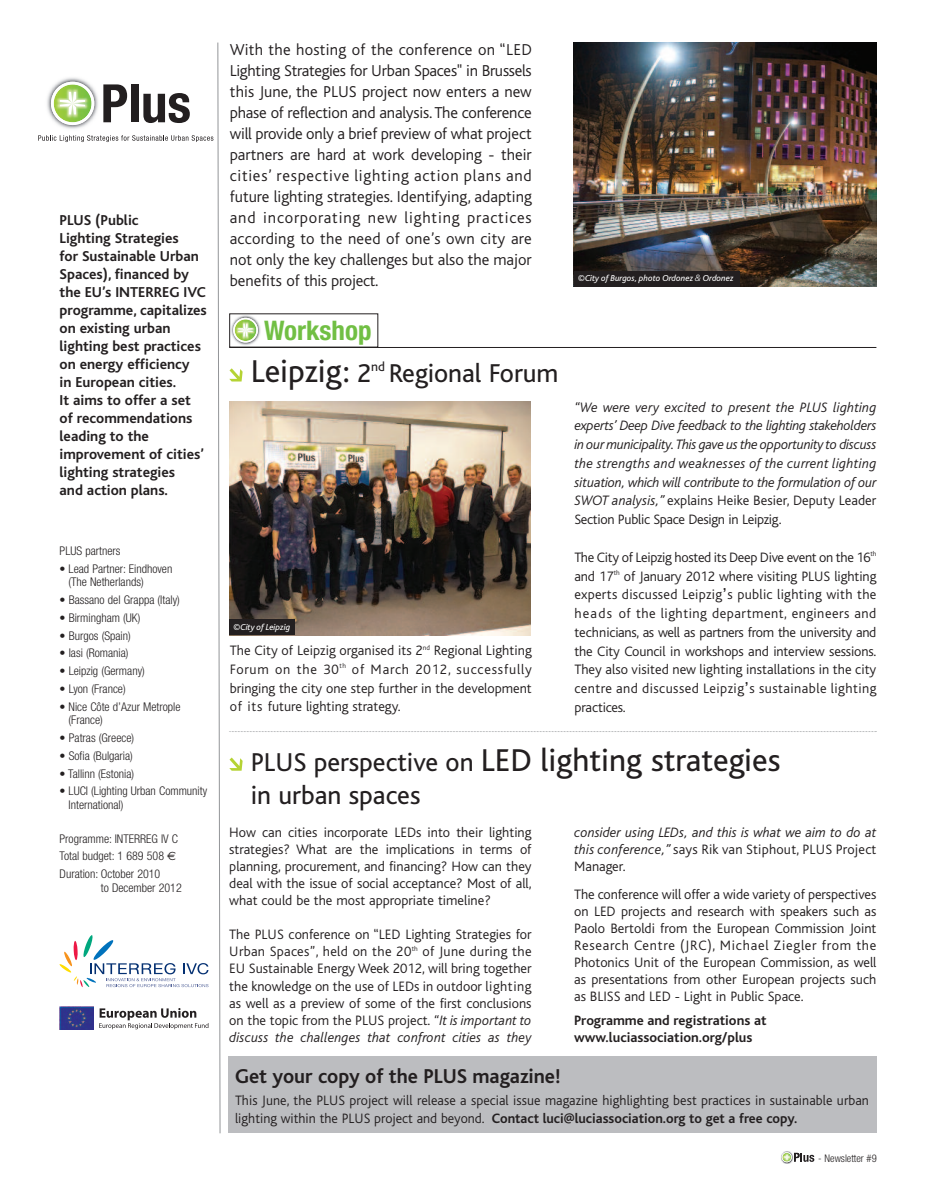
<style>
.page{position:relative;width:936px;height:1191px;background:#fff}
.page>*{position:absolute;margin:0;border:0;box-sizing:border-box;transform-origin:0 0}
.t1{font:33px "Bliss";color:#231f20}
.t2{font:27px "Bliss";color:#231f20}
.t3{font:700 condensed 27px "Helvetica Neue";color:#71bf44}
.t4{font:700 21px "Bliss";color:#231f20}
.t5{font:300 16.5px/21px "Bliss";color:#231f20;text-align:justify}
.t6{font:700 15px/18px "Bliss";color:#231f20}
.t7{font:300 14.25px/17.1px "Bliss";color:#231f20;text-align:justify}
.t8{font:italic 300 14.25px/18.8px "Bliss";letter-spacing:-.01em;color:#231f20;text-align:justify}
.t9{font:700 14.25px/17.1px "Bliss";color:#231f20}
.t10{font:300 condensed 12px/13.5px "Helvetica Neue";color:#231f20}
.t11{font:300 condensed 10.5px "Helvetica Neue";color:#231f20}
.t12{font:italic 9px "Bliss";color:#fff}
.s1{font-family:"Euro Sans";font-weight:400;font-stretch:normal}
.s2{font-size:33px}
.s3{font-family:"Frutiger";font-weight:300}
.s4{font-style:normal}
.s5{font-family:"Lucida Grande";font-weight:400}
.s6{font-size:27px}
.s7{font-style:italic}
.s8{font-weight:700}
</style>
<div class="page">
<svg style="left:38px;top:42px;width:183px;height:1092px"></svg>
<img style="left:574px;top:43px;width:302px;height:243px">
<img style="left:231px;top:315px;width:30px;height:30px">
<svg style="left:233px;top:318px;width:25px;height:24px"></svg>
<hr style="left:229px;top:347px;width:647px;height:1px;background:#231f20">
<svg style="left:229px;top:368px;width:13px;height:13px"></svg>
<svg style="left:229px;top:731px;width:648px;height:1px"></svg>
<svg style="left:229px;top:757px;width:13px;height:13px"></svg>
<div style="left:574px;top:271px;width:165px;height:15px;background:#231f20"></div>
<img style="left:229px;top:401px;width:301px;height:234px">
<div style="left:229px;top:620px;width:66px;height:15px;background:#231f20"></div>
<div style="left:227px;top:1056px;width:649px;height:76px;background:#bcbdc0"></div>
<svg style="left:781px;top:1151px;width:33px;height:13px"></svg>
<p class="t6" style="left:60px;top:212px;width:149px">PLUS (Public<br>Lighting Strategies<br>for Sustainable Urban<br>Spaces), financed by the EU’s INTERREG IVC programme, capitalizes on existing urban lighting best practices on energy efficiency<br>in European cities.<br>It aims to offer a set of recommendations leading to the improvement of cities’ lighting strategies<br>and action plans.</p>
<p class="t10" style="left:60px;top:545px;width:62px">PLUS partners</p>
<p class="t10" style="left:69px;top:563px;width:105px;text-indent:-9px">• Lead Partner: Eindhoven (The Netherlands)</p>
<p class="t10" style="left:60px;top:594px;width:122px">• Bassano del Grappa (Italy)</p>
<p class="t10" style="left:60px;top:612px;width:82px">• Birmingham (UK)</p>
<p class="t10" style="left:60px;top:629px;width:73px">• Burgos (Spain)</p>
<p class="t10" style="left:60px;top:647px;width:70px">• Iasi (Romania)</p>
<p class="t10" style="left:60px;top:665px;width:87px">• Leipzig (Germany)</p>
<p class="t10" style="left:60px;top:683px;width:68px">• Lyon (France)</p>
<p class="t10" style="left:69px;top:701px;width:113px;text-indent:-9px">• Nice Côte d’Azur Metrople (France)</p>
<p class="t10" style="left:60px;top:732px;width:76px">• Patras (Greece)</p>
<p class="t10" style="left:60px;top:750px;width:75px">• Sofia (Bulgaria)</p>
<p class="t10" style="left:60px;top:767px;width:76px">• Tallinn (Estonia)</p>
<p class="t10" style="left:69px;top:785px;width:140px;text-indent:-9px">• LUCI (Lighting Urban Community<br>International)</p>
<p class="t10" style="left:60px;top:830px;width:120px;line-height:17.7px">Programme: INTERREG IV C<br>Total budget: 1 689 508 <span class="s1">€<br></span>Duration: October 2010</p>
<p class="t10" style="left:101px;top:881px;width:82px">to December 2012</p>
<p class="t5" style="left:230px;top:41px;width:303px">With the hosting of the conference on “LED Lighting Strategies for Urban Spaces" in Brussels this June, the PLUS project now enters a new phase of reflection and analysis.The conference will provide only a brief preview of what project partners are hard at work developing - their cities’ respective lighting action plans and future lighting strategies. Identifying, adapting and incorporating new lighting practices according to the need of one’s own city are not only the key challenges but also the major benefits of this project.</p>
<h2 class="t3" style="left:264px;top:320px;width:109px">Workshop</h2>
<h2 class="t2" style="left:251px;top:364px;width:309px"><span class="s2">Leipzig:</span> 2<sup>nd</sup> Regional Forum</h2>
<p class="t12" style="left:233px;top:624px;width:58px">©City of Leipzig</p>
<p class="t7" style="left:230px;top:642px;width:303px;line-height:18.8px">The City of Leipzig organised its 2<sup>nd</sup> Regional Lighting Forum on the 30<sup>th</sup> of March 2012, successfully bringing the city one step further in the development of its future lighting strategy.</p>
<p class="t12" style="left:578px;top:275px;width:157px">©City of Burgos, photo Ordonez <span class="s3">&amp;</span> Ordonez</p>
<p class="t8" style="left:574px;top:399px;width:303px">“We were very excited to present the PLUS lighting experts’ Deep Dive feedback to the lighting stakeholders in our municipality.This gave us the opportunity to discuss the strengths and weaknesses of the current lighting situation, which will contribute to the formulation of our SWOT analysis,” <span class="s4">explains Heike Besier, Deputy Leader Section Public Space Design in Leipzig.</span></p>
<p class="t7" style="left:574px;top:549px;width:303px;line-height:18.8px">The City of Leipzig hosted its Deep Dive event on the 16<sup>th </sup>and 17<sup>th</sup> of January 2012 where visiting PLUS lighting experts discussed Leipzig<span class="s5">’</span>s public lighting with the heads of the lighting department, engineers and technicians, as well as partners from the university and the City Council in workshops and interview sessions.<br>They also visited new lighting installations in the city centre and discussed Leipzig<span class="s5">’</span>s sustainable lighting practices.</p>
<h1 class="t1" style="left:251px;top:749px;width:531px"><span class="s6">PLUS perspective on</span> LED lighting strategies</h1>
<h2 class="t2" style="left:251px;top:786px;width:171px">in urban spaces</h2>
<p class="t7" style="left:229px;top:824px;width:304px">How can cities incorporate LEDs into their lighting strategies? What are the implications in terms of planning, procurement, and financing? How can they deal with the issue of social acceptance? Most of all, what could be the most appropriate timeline?</p>
<p class="t7" style="left:229px;top:927px;width:304px">The PLUS conference on “LED Lighting Strategies for Urban Spaces”, held on the 20<sup>th</sup> of June during the EU Sustainable Energy Week 2012, will bring together the knowledge on the use of LEDs in outdoor lighting as well as a preview of some of the first conclusions on the topic from the PLUS project. <span class="s7">“It is important to discuss the challenges that confront cities as they</span></p>
<p class="t8" style="left:574px;top:824px;width:304px;line-height:17.1px">consider using LEDs, and this is what we aim to do at this conference,” <span class="s4">says Rik van Stiphout, PLUS Project Manager.</span></p>
<p class="t7" style="left:574px;top:886px;width:304px">The conference will offer a wide variety of perspectives on LED projects and research with speakers such as Paolo Bertoldi from the European Commission Joint Research Centre (JRC), Michael Ziegler from the Photonics Unit of the European Commission, as well as presentations from other European projects such as BLISS and LED - Light in Public Space.</p>
<p class="t9" style="left:574px;top:1013px;width:194px">Programme and registrations at www.luciassociation.org/plus</p>
<h3 class="t4" style="left:235px;top:1068px;width:327px">Get your copy of the PLUS magazine!</h3>
<p class="t7" style="left:235px;top:1092px;width:635px;line-height:18px">This June, the PLUS project will release a special issue magazine highlighting best practices in sustainable urban lighting within the PLUS project and beyond. <span class="s8">Contact luci@luciassociation.org to get a free copy.</span></p>
<p class="t11" style="left:818px;top:1154px;width:60px">- Newsletter #9</p>
</div>
